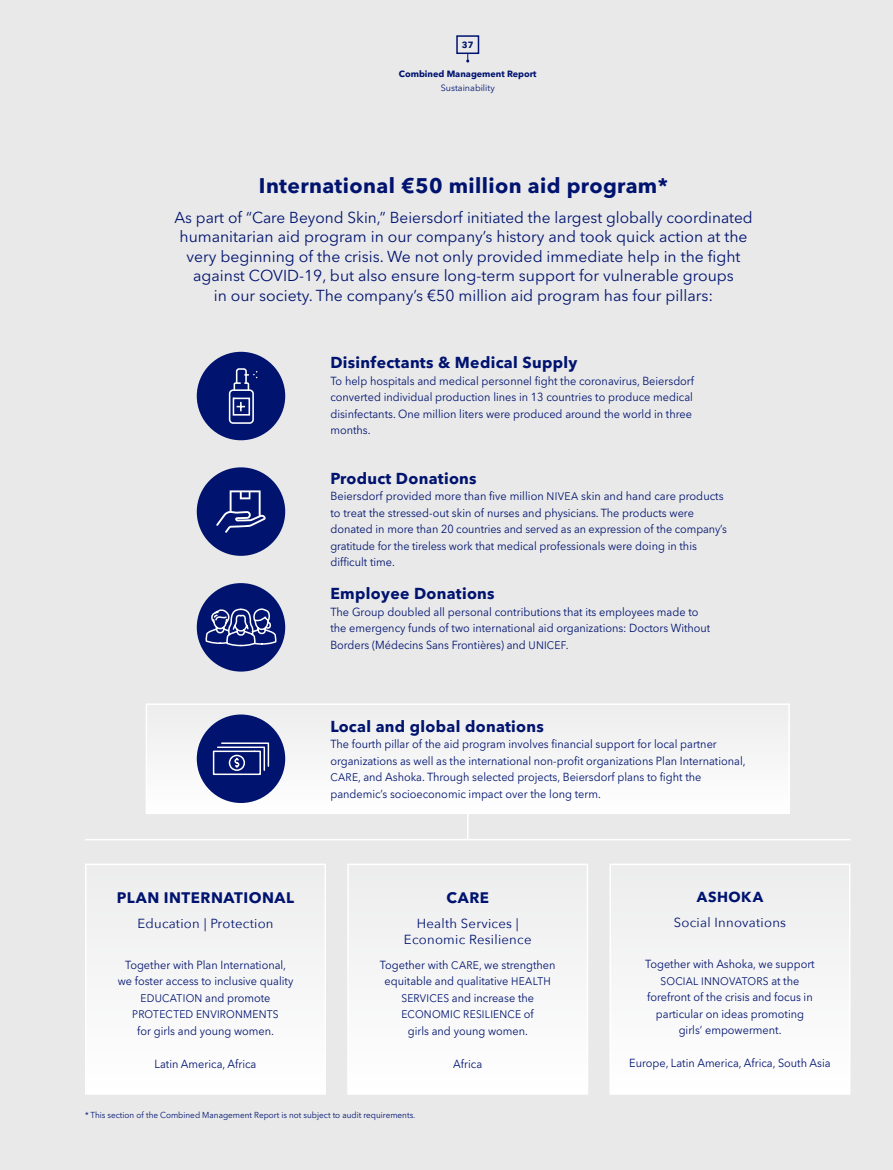
<style>
.page{position:relative;width:893px;height:1170px;background:#fff}
.page>*{position:absolute;margin:0;border:0;box-sizing:border-box;transform-origin:0 0}
.t1{font:700 21px "Avenir Next LT Pro";letter-spacing:.02em;color:#00136f}
.t2{font:15.75px/19.5px "Avenir Next LT Pro";color:#00136f;text-align:center}
.t3{font:700 15.75px "Avenir Next LT Pro";letter-spacing:.02em;color:#00136f}
.t4{font:700 15.15px "Avenir Next LT Pro";letter-spacing:.035em;color:#00136f}
.t5{font:700 14.4px "Avenir Next LT Pro";letter-spacing:.035em;color:#00136f}
.t6{font:13.2px/16.5px "Avenir Next";letter-spacing:.02em;color:#00136f;text-align:center}
.t7{font:11.7px/16.5px "Avenir Next LT Pro";color:#00136f;text-align:center;scale:.94 1}
.t8{font:11.7px/16.5px "Avenir Next LT Pro";color:#00136f;scale:.95 1}
.t9{font:10.8px "Avenir Next LT Pro";letter-spacing:.025em;color:#00136f;scale:.94 1}
.t10{font:700 9px "Avenir Next LT Pro";color:#00136f}
.t11{font:9px "Avenir Next LT Pro";color:#00136f}
.t12{font:8.7px "Avenir Next LT Pro";color:#00136f;scale:.95 1}
.s1{font-size:10.8px}
.s2{font-size:11.7px}
</style>
<div class="page">
<div style="left:0;top:0;width:893px;height:1169px;background:#e9e9e9"></div>
<svg style="left:456px;top:35px;width:24px;height:28px"></svg>
<div style="left:146px;top:704px;width:643px;height:109px;background:#f5f6f6"></div>
<div style="left:146px;top:703px;width:644px;height:111px;border:2px solid #fff"></div>
<div style="left:197px;top:467px;width:88px;height:89px;background:#00136f;border-radius:50%"></div>
<svg style="left:216px;top:490px;width:50px;height:43px"></svg>
<div style="left:197px;top:352px;width:88px;height:88px;background:#00136f;border-radius:50%"></div>
<div style="left:229px;top:389px;width:25px;height:35px;border:2px solid #fff;border-radius:4px"></div>
<svg style="left:232px;top:368px;width:25px;height:48px"></svg>
<div style="left:197px;top:583px;width:88px;height:88px;background:#00136f;border-radius:50%"></div>
<svg style="left:205px;top:608px;width:72px;height:39px"></svg>
<div style="left:197px;top:714px;width:88px;height:89px;background:#00136f;border-radius:50%"></div>
<svg style="left:212px;top:742px;width:58px;height:33px"></svg>
<div style="left:86px;top:864px;width:239px;height:229px;background:#f6f6f6"></div>
<div style="left:85px;top:863px;width:241px;height:231px;border:2px solid #fff"></div>
<div style="left:610px;top:864px;width:240px;height:229px;background:#f6f6f6"></div>
<div style="left:609px;top:863px;width:241px;height:231px;border:2px solid #fff"></div>
<div style="left:348px;top:864px;width:239px;height:229px;background:#f6f6f6"></div>
<div style="left:347px;top:863px;width:241px;height:231px;border:2px solid #fff"></div>
<svg style="left:467px;top:812px;width:1px;height:26px"></svg>
<hr style="left:85px;top:838px;width:765px;height:2px;background:#fff">
<p class="t10" style="left:462px;top:39px;width:13px">37</p>
<p class="t10" style="left:399px;top:69px;width:139px">Combined Management Report</p>
<p class="t11" style="left:441px;top:82px;width:55px">Sustainability</p>
<h1 class="t1" style="left:259px;top:172px;width:411px">International €50 million aid program*</h1>
<p class="t2" style="left:174px;top:207px;width:580px">As part of “Care Beyond Skin,” Beiersdorf initiated the largest globally coordinated humanitarian aid program in our company’s history and took quick action at the very beginning of the crisis. We not only provided immediate help in the fight against COVID-19, but also ensure long-term support for vulnerable groups<br>in our society. The company’s €50 million aid program has four pillars:</p>
<h2 class="t3" style="left:330px;top:353px;width:248px">Disinfectants &amp; Medical Supply</h2>
<p class="t7" style="left:330px;top:372px;width:388px;text-align:left">To help hospitals and medical personnel fight the coronavirus, Beiersdorf converted individual production lines in 13 countries to produce medical disinfectants. One million liters were produced around the world in three months.</p>
<h2 class="t3" style="left:330px;top:468px;width:148px">Product Donations</h2>
<p class="t8" style="left:330px;top:488px;width:419px">Beiersdorf provided more than five million <span class="s1">NIVEA</span> skin and hand care products to treat the stressed-out skin of nurses and physicians. The products were donated in more than 20 countries and served as an expression of the company’s gratitude for the tireless work that medical professionals were doing in this difficult time.</p>
<h2 class="t3" style="left:330px;top:584px;width:166px">Employee Donations</h2>
<p class="t8" style="left:330px;top:603px;width:401px">The Group doubled all personal contributions that its employees made to the emergency funds of two international aid organizations: Doctors Without<br>Borders (Médecins Sans Frontières) and <span class="s1">UNICEF</span>.</p>
<p class="t4" style="left:117px;top:887px;width:179px">PLAN INTERNATIONAL</p>
<p class="t6" style="left:137px;top:914px;width:138px">Education | Protection</p>
<p class="t7" style="left:118px;top:956px;width:188px">Together with Plan International, we foster access to inclusive quality<br><span class="s1">EDUCATION</span> and promote</p>
<p class="t9" style="left:132px;top:1008px;width:157px">PROTECTED ENVIRONMENTS</p>
<p class="t7" style="left:137px;top:1022px;width:147px">for girls and young women.</p>
<p class="t7" style="left:155px;top:1055px;width:110px">Latin America, Africa</p>
<h2 class="t3" style="left:330px;top:716px;width:215px">Local and global donations</h2>
<p class="t7" style="left:330px;top:735px;width:443px;text-align:left">The fourth pillar of the aid program involves financial support for local partner organizations as well as the international non-profit organizations Plan International, <span class="s1">CARE</span>, and Ashoka. Through selected projects, Beiersdorf plans to fight the pandemic’s socioeconomic impact over the long term.</p>
<p class="t4" style="left:446px;top:887px;width:44px">CARE</p>
<p class="t6" style="left:404px;top:914px;width:129px">Health Services |<br>Economic Resilience</p>
<p class="t7" style="left:380px;top:956px;width:188px">Together with <span class="s1">CARE</span>, we strengthen equitable and qualitative <span class="s1">HEALTH<br>SERVICES</span> and increase the</p>
<p class="t9" style="left:401px;top:1008px;width:142px">ECONOMIC RESILIENCE <span class="s2">of</span></p>
<p class="t7" style="left:408px;top:1022px;width:129px">girls and young women.</p>
<p class="t7" style="left:453px;top:1055px;width:32px">Africa</p>
<p class="t5" style="left:697px;top:888px;width:68px">ASHOKA</p>
<p class="t6" style="left:674px;top:913px;width:114px">Social Innovations</p>
<p class="t7" style="left:645px;top:955px;width:182px">Together with Ashoka, we support</p>
<p class="t9" style="left:660px;top:974px;width:149px">SOCIAL INNOVATORS <span class="s2">at the</span></p>
<p class="t7" style="left:647px;top:988px;width:178px">forefront of the crisis and focus in particular on ideas promoting girls‘ empowerment.</p>
<p class="t7" style="left:629px;top:1054px;width:216px">Europe, Latin America, Africa, South Asia</p>
<p class="t12" style="left:85px;top:1109px;width:349px">* This section of the Combined Management Report is not subject to audit requirements.</p>
</div>
